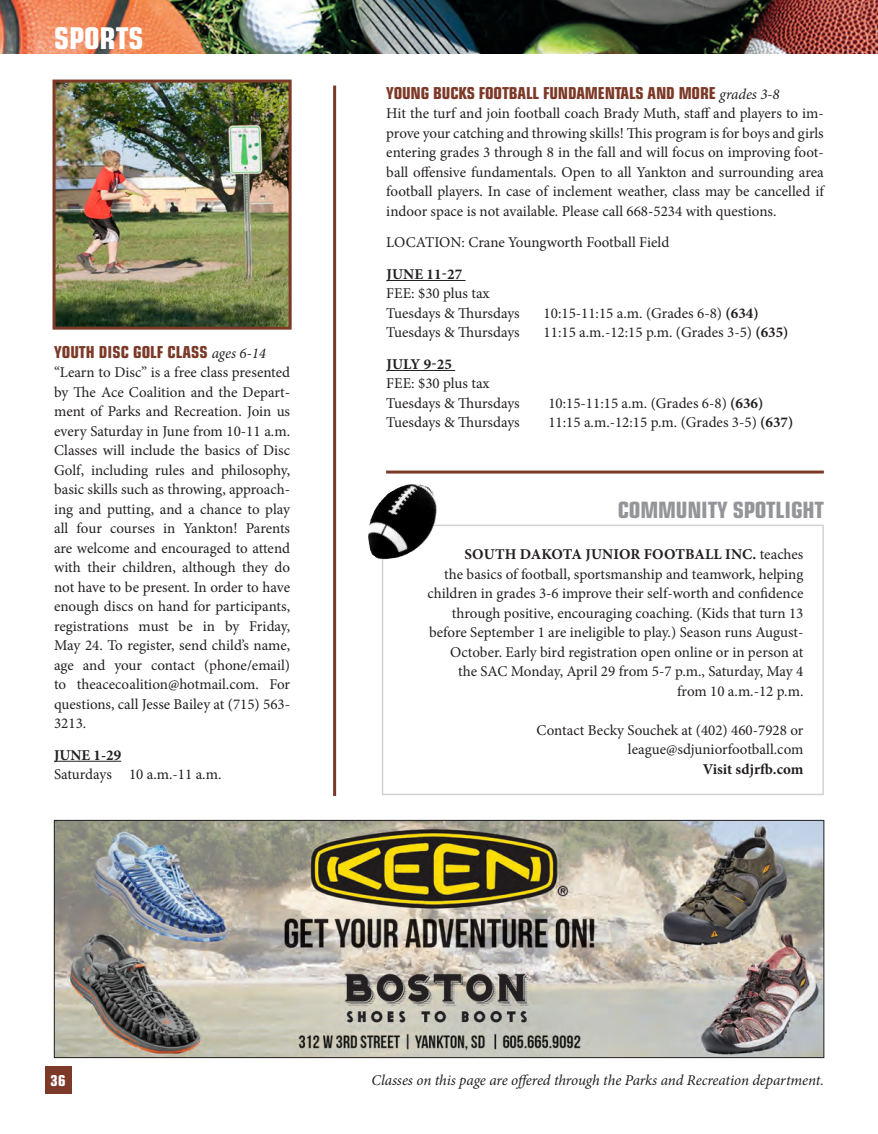
<style>
.page{position:relative;width:878px;height:1134px;background:#fff}
.page>*{position:absolute;margin:0;border:0;box-sizing:border-box;transform-origin:0 0}
.t1{font:700 condensed 30px "Eurostile";color:#fff}
.did_you_know_headlin{font:700 condensed 22.5px "Eurostile";letter-spacing:-.01em;color:#939598}
.Page_Header_Headline{font:700 condensed 16.5px "Eurostile";letter-spacing:-.01em;color:#7c3927}
._2016_plain_text_for{font:15px/19.5px "Minion Pro";color:#231f20;text-align:justify}
._2016_plain_text_for-2{font:700 15px "Minion Pro";letter-spacing:.01em;color:#231f20}
.t2{font:italic 15px "Minion Pro";letter-spacing:-.01em;color:#231f20}
._2016_Under_line_bol{font:700 15px "Minion Pro";color:#231f20}
.t3{font:700 condensed 15px "Eurostile";color:#fff}
.s1{font-family:"Minion Pro";font-weight:400;font-style:italic;font-stretch:normal;font-size:15px;color:#231f20}
.s2{font-weight:700}
.s3{font-weight:400}
</style>
<div class="page">
<img style="left:0;top:0;width:878px;height:54px">
<div style="left:45px;top:1066px;width:26px;height:28px;background:#7c3927"></div>
<hr style="left:386px;top:280px;width:79px;height:1px;background:#231f20">
<hr style="left:386px;top:370px;width:69px;height:1px;background:#231f20">
<hr style="left:333px;top:86px;width:3px;height:710px;background:#7c3927">
<hr style="left:386px;top:471px;width:437px;height:3px;background:#7c3927">
<div style="left:382px;top:525px;width:441px;height:270px;border:2px solid #d1d2d4"></div>
<img style="left:368px;top:484px;width:41px;height:74px">
<img style="left:56px;top:822px;width:766px;height:234px">
<div style="left:54px;top:820px;width:770px;height:238px;border:1px solid #231f20"></div>
<hr style="left:54px;top:761px;width:67px;height:1px;background:#231f20">
<img style="left:56px;top:84px;width:231px;height:242px">
<div style="left:52px;top:80px;width:239px;height:250px;border:3px solid #7c3927"></div>
<p class="t1" style="left:54px;top:20px;width:91px">SPORTS</p>
<p class="Page_Header_Headline" style="left:54px;top:342px;width:213px">YOUTH DISC GOLF CLASS <span class="s1">ages 6-14</span></p>
<p class="_2016_plain_text_for" style="left:54px;top:363px;width:237px">“Learn to Disc” is a free class presented by The Ace Coalition and the Depart&shy;ment of Parks and Recreation. Join us every Saturday in June from 10-11 a.m.<br>Classes will include the basics of Disc Golf, including rules and philosophy, basic skills such as throwing, approach&shy;ing and putting, and a chance to play all four courses in Yankton! Parents are welcome and encouraged to attend with their children, although they do not have to be present. In order to have enough discs on hand for participants, registrations must be in by Friday, May 24. To register, send child’s name, age and your contact (phone/email) to theacecoalition@hotmail.com. For questions, call Jesse Bailey at (715) 563- 3213.</p>
<p class="_2016_Under_line_bol" style="left:54px;top:744px;width:69px">JUNE 1-29</p>
<p class="_2016_plain_text_for" style="left:54px;top:765px;width:169px">Saturdays 10 a.m.-11 a.m.</p>
<p class="Page_Header_Headline" style="left:386px;top:83px;width:395px">YOUNG BUCKS FOOTBALL FUNDAMENTALS AND MORE <span class="s1">grades 3-8</span></p>
<p class="_2016_plain_text_for" style="left:386px;top:104px;width:439px">Hit the turf and join football coach Brady Muth, staff and players to im&shy;prove your catching and throwing skills! This program is for boys and girls entering grades 3 through 8 in the fall and will focus on improving foot&shy;ball offensive fundamentals. Open to all Yankton and surrounding area football players. In case of inclement weather, class may be cancelled if indoor space is not available. Please call 668-5234 with questions.</p>
<p class="_2016_plain_text_for" style="left:386px;top:233px;width:284px">LOCATION: Crane Youngworth Football Field</p>
<p class="_2016_plain_text_for-2" style="left:386px;top:264px;width:77px">JUNE 11-27</p>
<p class="_2016_plain_text_for" style="left:386px;top:284px;width:105px">FEE: $30 plus tax</p>
<p class="_2016_plain_text_for" style="left:386px;top:304px;width:135px">Tuesdays &amp; Thursdays</p>
<p class="_2016_plain_text_for" style="left:543px;top:304px;width:216px">10:15-11:15 a.m. (Grades 6-8) <span class="s2">(634)</span></p>
<p class="_2016_plain_text_for" style="left:386px;top:323px;width:135px">Tuesdays &amp; Thursdays</p>
<p class="_2016_plain_text_for" style="left:543px;top:323px;width:246px">11:15 a.m.-12:15 p.m. (Grades 3-5) <span class="s2">(635)</span></p>
<p class="_2016_plain_text_for-2" style="left:386px;top:354px;width:67px">JULY 9-25</p>
<p class="_2016_plain_text_for" style="left:386px;top:374px;width:105px">FEE: $30 plus tax</p>
<p class="_2016_plain_text_for" style="left:386px;top:394px;width:135px">Tuesdays &amp; Thursdays</p>
<p class="_2016_plain_text_for" style="left:548px;top:394px;width:216px">10:15-11:15 a.m. (Grades 6-8) <span class="s2">(636)</span></p>
<p class="_2016_plain_text_for" style="left:386px;top:413px;width:135px">Tuesdays &amp; Thursdays</p>
<p class="_2016_plain_text_for" style="left:548px;top:413px;width:246px">11:15 a.m.-12:15 p.m. (Grades 3-5) <span class="s2">(637)</span></p>
<p class="did_you_know_headlin" style="left:618px;top:496px;width:207px">COMMUNITY SPOTLIGHT</p>
<p class="_2016_plain_text_for-2" style="left:464px;top:544px;width:340px">SOUTH DAKOTA JUNIOR FOOTBALL INC. <span class="s3">teaches</span></p>
<p class="_2016_plain_text_for" style="left:427px;top:564px;width:377px;text-align:right">the basics of football, sportsmanship and teamwork, helping children in grades 3-6 improve their self-worth and confidence through positive, encouraging coaching. (Kids that turn 13</p>
<p class="_2016_plain_text_for" style="left:429px;top:623px;width:376px;text-align:right">before September 1 are ineligible to play.) Season runs August-<br>October. Early bird registration open online or in person at</p>
<p class="_2016_plain_text_for" style="left:458px;top:662px;width:347px">the SAC Monday, April 29 from 5-7 p.m., Saturday, May 4</p>
<p class="_2016_plain_text_for" style="left:677px;top:681px;width:128px">from 10 a.m.-12 p.m.</p>
<p class="_2016_plain_text_for" style="left:536px;top:720px;width:268px">Contact Becky Souchek at (402) 460-7928 or</p>
<p class="_2016_plain_text_for" style="left:628px;top:740px;width:177px">league@sdjuniorfootball.com</p>
<p class="_2016_plain_text_for-2" style="left:702px;top:758px;width:102px">Visit sdjrfb.com</p>
<p class="t3" style="left:51px;top:1071px;width:16px">36</p>
<p class="t2" style="left:371px;top:1070px;width:454px">Classes on this page are offered through the Parks and Recreation department.</p>
</div>
